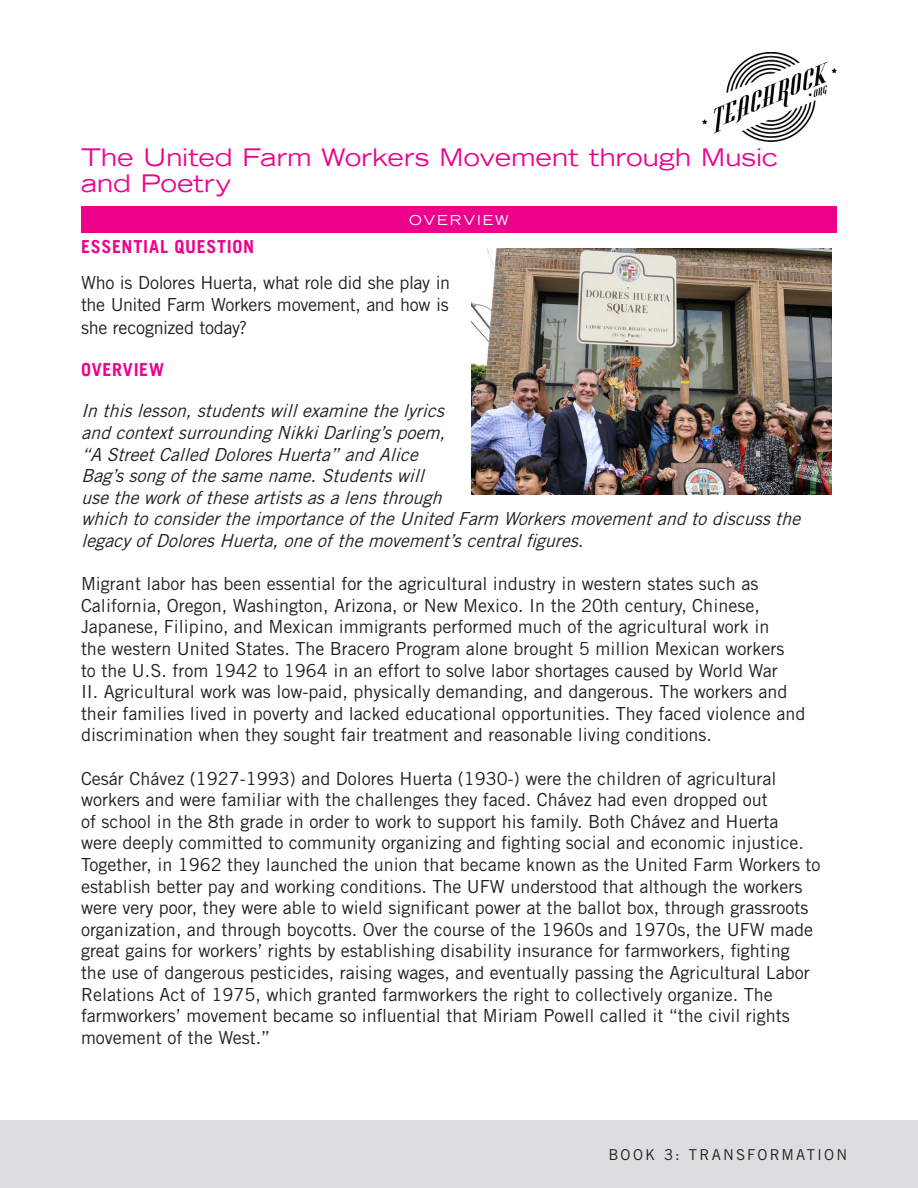
<style>
.page{position:relative;width:918px;height:1188px;background:#fff}
.page>*{position:absolute;margin:0;border:0;box-sizing:border-box;transform-origin:0 0}
.LESSON_NAME{font:expanded 24px/25.5px "Trade Gothic LT";letter-spacing:.01em;color:#ed028c}
.PINK_SECTION_HEADER{font:18px/21.6px "Trade Gothic LT Std";color:#231f20}
.PINK_SECTION_HEADER-2{font:italic 18px/21.6px "Trade Gothic LT Std";color:#231f20}
.BODY_COPY{font:18px/22.5px "Trade Gothic LT Std";letter-spacing:-.015em;color:#231f20;text-align:justify}
.PINK_SECTION_HEADER-3{font:700 18px "Trade Gothic LT";letter-spacing:.04em;color:#ed028c}
.t1{font:15px "Trade Gothic LT Std";letter-spacing:.14em;color:#231f20}
.HEADER_IN_PINK_BAR{font:expanded 13.5px "Trade Gothic LT";letter-spacing:.15em;color:#fff}
</style>
<div class="page">
<div style="left:0;top:1120px;width:918px;height:68px;background:#dcdddf"></div>
<img style="left:702px;top:53px;width:135px;height:89px">
<div style="left:81px;top:206px;width:756px;height:27px;background:#ed028c"></div>
<img style="left:471px;top:248px;width:360px;height:246px">
<p class="LESSON_NAME" style="left:81px;top:144px;width:699px">The United Farm Workers Movement through Music and Poetry</p>
<p class="HEADER_IN_PINK_BAR" style="left:409px;top:211px;width:101px">OVERVIEW</p>
<p class="PINK_SECTION_HEADER-3" style="left:81px;top:235px;width:175px">ESSENTIAL QUESTION</p>
<p class="BODY_COPY" style="left:81px;top:271px;width:371px">Who is Dolores Huerta, what role did she play in the United Farm Workers movement, and how is she recognized today?</p>
<p class="PINK_SECTION_HEADER-3" style="left:81px;top:358px;width:85px">OVERVIEW</p>
<p class="PINK_SECTION_HEADER-2" style="left:81px;top:400px;width:726px">Inthislesson,studentswillexaminethelyrics andcontextsurroundingNikkiDarling’spoem,<br>“A StreetCalledDoloresHuerta”andAlice<br>Bag’ssongofthesamename.Studentswill<br>usetheworkoftheseartistsasalensthrough whichtoconsidertheimportanceoftheUnitedFarm Workersmovementandtodiscussthe legacyofDoloresHuerta,oneofthemovement’scentralfigures.</p>
<p class="PINK_SECTION_HEADER" style="left:81px;top:573px;width:726px">Migrant labor has been essential for the agricultural industry in western states such as California, Oregon, Washington, Arizona, or New Mexico. In the 20th century, Chinese, Japanese, Filipino, and Mexican immigrants performed much of the agricultural work in<br>the western United States. The Bracero Program alone brought 5 million Mexican workers<br>to the U.S. from 1942 to 1964 in an effort to solve labor shortages caused by World War<br>II. Agricultural work was low-paid, physically demanding, and dangerous. The workers and their families lived in poverty and lacked educational opportunities. They faced violence and discrimination when they sought fair treatment and reasonable living conditions.</p>
<p class="PINK_SECTION_HEADER" style="left:81px;top:767px;width:741px">Cesár Chávez (1927-1993) and Dolores Huerta (1930-) were the children of agricultural workers and were familiar with the challenges they faced. Chávez had even dropped out<br>of school in the 8th grade in order to work to support his family. Both Chávez and Huerta<br>were deeply committed to community organizing and fighting social and economic injustice.<br>Together, in 1962 they launched the union that became known as the United Farm Workers to establish better pay and working conditions. The UFW understood that although the workers were very poor, they were able to wield significant power at the ballot box, through grassroots organization, and through boycotts. Over the course of the 1960s and 1970s, the UFW made great gains for workers’ rights by establishing disability insurance for farmworkers, fighting<br>the use of dangerous pesticides, raising wages, and eventually passing the Agricultural Labor Relations Act of 1975, which granted farmworkers the right to collectively organize. The farmworkers’ movement became so influential that Miriam Powell called it “the civil rights movement of the West.”</p>
<p class="t1" style="left:608px;top:1145px;width:240px">BOOK 3: TRANSFORMATION</p>
</div>
